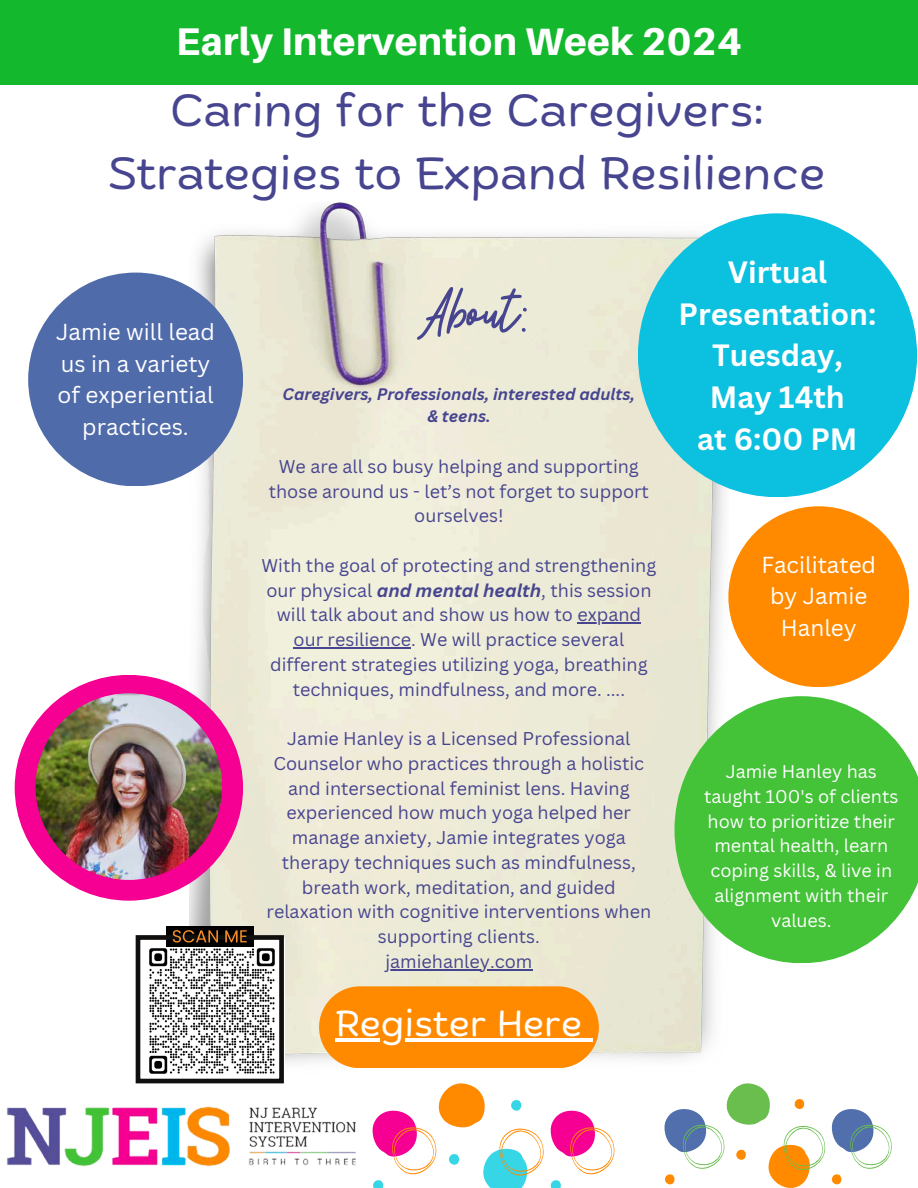
<style>
.page{position:relative;width:918px;height:1188px;background:#fff}
.page>*{position:absolute;margin:0;border:0;box-sizing:border-box;transform-origin:0 0}
.t1{font:63.15px "Beauty Salon Script";color:#47458f}
.t2{font:45px/63px "Biski";color:#47458f;text-align:center}
.t3{font:800 38.55px "Aileron";letter-spacing:.01em;color:#fff}
.t4{font:36px "Biski";color:#fff}
.t5{font:700 30px/41.7px "Canva Sans";color:#fff;text-align:center}
.t6{font:22.5px/31.5px "Canva Sans";color:#fff;text-align:center}
.t7{font:18px/24.8px "Canva Sans";color:#47458f;text-align:center}
.t8{font:18px/24.8px "Canva Sans";color:#fff;text-align:center}
.t9{font:italic 700 16.2px "Canva Sans";color:#47458f}
.s1{font-weight:700;font-style:italic}
</style>
<div class="page">
<img style="left:190px;top:203px;width:539px;height:865px">
<img style="left:7px;top:1106px;width:349px;height:61px">
<div style="left:319px;top:986px;width:280px;height:82px;background:#ff8a00;border-radius:41px"></div>
<hr style="left:336px;top:1038px;width:246px;height:3px;background:#fff">
<svg style="left:582px;top:1038px;width:11px;height:3px"></svg>
<svg style="left:664px;top:1083px;width:228px;height:105px"></svg>
<svg style="left:372px;top:1083px;width:243px;height:105px"></svg>
<div style="left:638px;top:213px;width:279px;height:284px;background:#0cc0df;border-radius:50%"></div>
<div style="left:15px;top:675px;width:228px;height:226px;background:#f60093;border-radius:50%"></div>
<div style="left:728px;top:506px;width:181px;height:181px;background:#ff8a00;border-radius:50%"></div>
<svg style="left:675px;top:696px;width:243px;height:267px;background:#65cb5a"></svg>
<div style="left:28px;top:273px;width:215px;height:213px;background:#506baa;border-radius:50%"></div>
<div style="left:0;top:0;width:918px;height:84px;background:#13b82d"></div>
<hr style="left:577px;top:623px;width:64px;height:1px;background:#47458f">
<hr style="left:294px;top:647px;width:117px;height:1px;background:#47458f">
<hr style="left:385px;top:969px;width:148px;height:1px;background:#47458f">
<img style="left:36px;top:693px;width:186px;height:187px;border-radius:50%">
<img style="left:139px;top:941px;width:145px;height:143px">
<div style="left:166px;top:926px;width:88px;height:21px;background:#000"></div>
<div style="left:136px;top:935px;width:148px;height:148px;border:5px solid #100f0d"></div>
<svg style="left:173px;top:930px;width:45px;height:13px"></svg>
<svg style="left:225px;top:930px;width:22px;height:12px"></svg>
<p class="t3" style="left:176px;top:18px;width:567px">Early Intervention Week 2024</p>
<p class="t2" style="left:109px;top:83px;width:718px">Caring for the Caregivers:<br>Strategies to Expand Resilience</p>
<p class="t6" style="left:56px;top:316px;width:160px">Jamie will lead us in a variety of experiential practices.</p>
<p class="t1" style="left:424px;top:281px;width:106px">About:</p>
<h4 class="t9" style="left:283px;top:382px;width:354px">Caregivers, Professionals, interested adults,</h4>
<h5 class="t9" style="left:427px;top:405px;width:65px">&amp; teens.</h5>
<h6 class="t7" style="left:269px;top:454px;width:382px">We are all so busy helping and supporting those around us - let’s not forget to support ourselves!</h6>
<h6 class="t7" style="left:261px;top:553px;width:396px">With the goal of protecting and strengthening our physical <span class="s1">and mental health</span>, this session will talk about and show us how to expand</h6>
<h6 class="t7" style="left:270px;top:627px;width:379px">our resilience. We will practice several different strategies utilizing yoga, breathing techniques, mindfulness, and more. ....</h6>
<h6 class="t7" style="left:274px;top:726px;width:372px">Jamie Hanley is a Licensed Professional Counselor who practices through a holistic and intersectional feminist lens. Having experienced how much yoga helped her manage anxiety, Jamie integrates yoga</h6>
<p class="t7" style="left:267px;top:850px;width:386px">therapy techniques such as mindfulness, breath work, meditation, and guided relaxation with cognitive interventions when supporting clients.</p>
<p class="t7" style="left:385px;top:949px;width:148px">jamiehanley.com</p>
<p class="t4" style="left:336px;top:1009px;width:248px">Register Here</p>
<h1 class="t5" style="left:679px;top:251px;width:199px">Virtual<br>Presentation:<br>Tuesday,<br>May 14th<br>at 6:00 PM</h1>
<p class="t6" style="left:761px;top:548px;width:116px">Facilitated by Jamie<br>Hanley</p>
<p class="t8" style="left:704px;top:759px;width:196px">Jamie Hanley has taught 100's of clients how to prioritize their mental health, learn coping skills, &amp; live in alignment with their values.</p>
</div>
